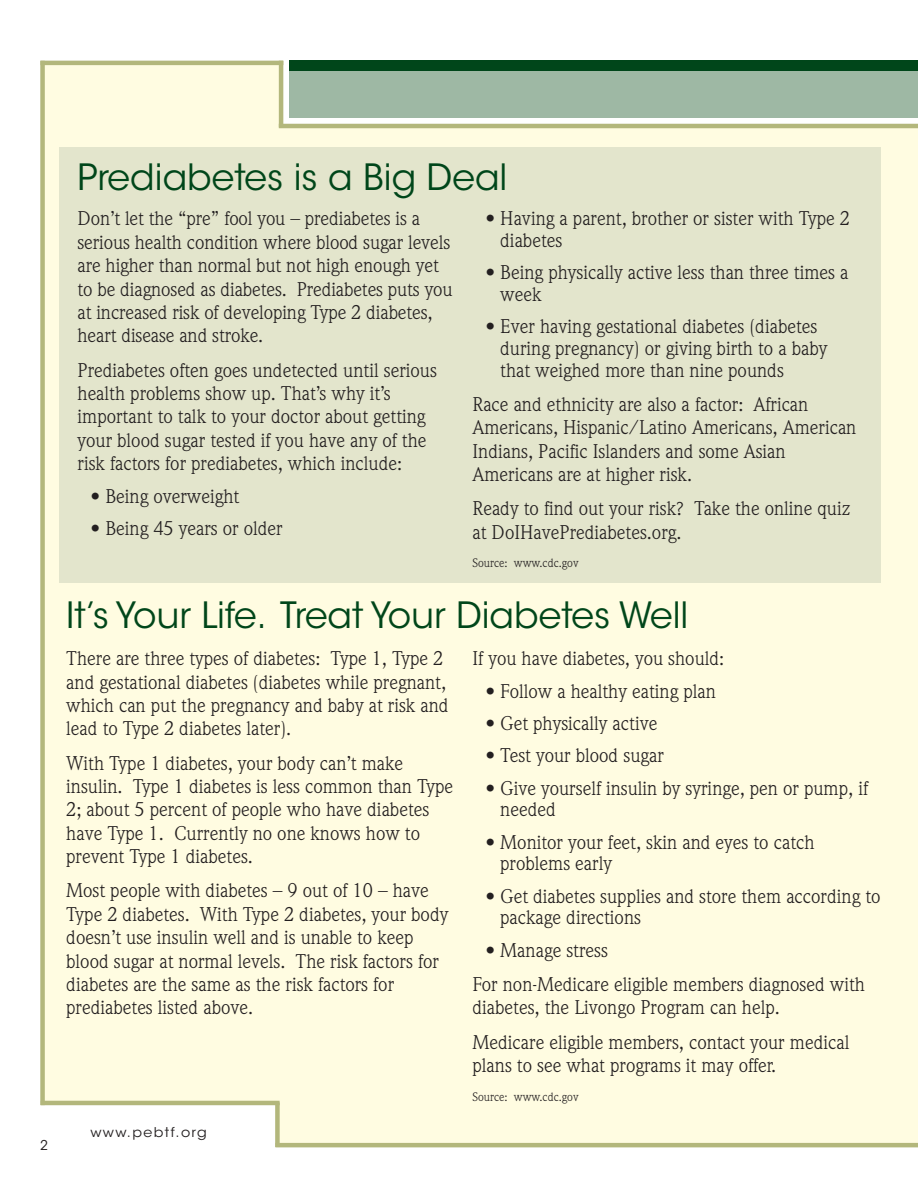
<style>
.page{position:relative;width:918px;height:1188px;background:#fff}
.page>*{position:absolute;margin:0;border:0;box-sizing:border-box;transform-origin:0 0}
.t1{font:36px "ITC Avant Garde Std";color:#00461a}
.t2{font:19.5px/23.4px "Weidemann";color:#231f20}
.t3{font:13.5px "ITC Avant Garde Std";color:#231f20}
.t4{font:13.35px "ITC Avant Garde Std";letter-spacing:.1em;color:#231f20;scale:1.06 1}
.t5{font:12px "Weidemann";color:#231f20}
</style>
<div class="page">
<div style="left:43px;top:62px;width:875px;height:1081px;background:#fffce1"></div>
<div style="left:275px;top:1102px;width:5px;height:45px;background:#b3b77c"></div>
<div style="left:289px;top:61px;width:629px;height:16px;background:#00461a"></div>
<div style="left:289px;top:72px;width:629px;height:46px;background:#9eb8a4"></div>
<hr style="left:40px;top:61px;width:243px;height:4px;background:#b3b77c">
<hr style="left:279px;top:61px;width:4px;height:66px;background:#b3b77c">
<hr style="left:279px;top:124px;width:639px;height:4px;background:#b3b77c">
<hr style="left:41px;top:1101px;width:239px;height:4px;background:#b3b77c">
<hr style="left:275px;top:1143px;width:643px;height:4px;background:#b3b77c">
<div style="left:40px;top:61px;width:5px;height:1044px;background:#b3b77c"></div>
<div style="left:60px;top:147px;width:821px;height:435px;background:#e3e5cc"></div>
<p class="t3" style="left:40px;top:1140px;width:9px">2</p>
<h1 class="t1" style="left:78px;top:164px;width:431px">Prediabetes is a Big Deal</h1>
<p class="t2" style="left:78px;top:209px;width:377px">Don’t let the “pre” fool you – prediabetes is a serious health condition where blood sugar levels are higher than normal but not high enough yet to be diagnosed as diabetes. Prediabetes puts you at increased risk of developing Type 2 diabetes, heart disease and stroke.</p>
<p class="t2" style="left:78px;top:360px;width:361px">Prediabetes often goes undetected until serious health problems show up. That’s why it’s important to talk to your doctor about getting your blood sugar tested if you have any of the risk factors for prediabetes, which include:</p>
<p class="t2" style="left:91px;top:486px;width:150px">• Being overweight</p>
<p class="t2" style="left:91px;top:518px;width:194px">• Being 45 years or older</p>
<p class="t2" style="left:500px;top:210px;width:351px;line-height:21.6px;text-indent:-15px">• Having a parent, brother or sister with Type 2 diabetes</p>
<p class="t2" style="left:500px;top:264px;width:350px;line-height:21.6px;text-indent:-15px">• Being physically active less than three times a week</p>
<p class="t2" style="left:500px;top:318px;width:329px;line-height:21.6px;text-indent:-15px">• Ever having gestational diabetes (diabetes during pregnancy) or giving birth to a baby that weighed more than nine pounds</p>
<p class="t2" style="left:473px;top:394px;width:385px">Race and ethnicity are also a factor: African Americans, Hispanic/Latino Americans, American Indians, Pacific Islanders and some Asian Americans are at higher risk.</p>
<p class="t2" style="left:473px;top:499px;width:379px">Ready to find out your risk? Take the online quiz at DoIHavePrediabetes.org.</p>
<p class="t5" style="left:472px;top:559px;width:108px">Source: www.cdc.gov</p>
<h1 class="t1" style="left:66px;top:602px;width:624px">It’s Your Life. Treat Your Diabetes Well</h1>
<p class="t2" style="left:66px;top:648px;width:384px">There are three types of diabetes: Type 1, Type 2 and gestational diabetes (diabetes while pregnant, which can put the pregnancy and baby at risk and lead to Type 2 diabetes later).</p>
<p class="t2" style="left:66px;top:753px;width:388px">With Type 1 diabetes, your body can’t make insulin. Type 1 diabetes is less common than Type 2; about 5 percent of people who have diabetes have Type 1. Currently no one knows how to prevent Type 1 diabetes.</p>
<p class="t2" style="left:66px;top:881px;width:384px">Most people with diabetes – 9 out of 10 – have Type 2 diabetes. With Type 2 diabetes, your body doesn’t use insulin well and is unable to keep blood sugar at normal levels. The risk factors for diabetes are the same as the risk factors for prediabetes listed above.</p>
<p class="t4" style="left:90px;top:1127px;width:111px">www.pebtf.org</p>
<p class="t2" style="left:473px;top:648px;width:253px">If you have diabetes, you should:</p>
<p class="t2" style="left:486px;top:681px;width:232px">• Follow a healthy eating plan</p>
<p class="t2" style="left:486px;top:713px;width:173px">• Get physically active</p>
<p class="t2" style="left:486px;top:746px;width:180px">• Test your blood sugar</p>
<p class="t2" style="left:500px;top:779px;width:369px;line-height:21.6px;text-indent:-15px">• Give yourself insulin by syringe, pen or pump, if needed</p>
<p class="t2" style="left:500px;top:833px;width:316px;line-height:21.6px;text-indent:-15px">• Monitor your feet, skin and eyes to catch problems early</p>
<p class="t2" style="left:500px;top:887px;width:382px;line-height:21.6px;text-indent:-15px">• Get diabetes supplies and store them according to package directions</p>
<p class="t2" style="left:473px;top:935px;width:394px;line-height:34.2px;text-indent:13px">• Manage stress<br>For non-Medicare eligible members diagnosed with</p>
<p class="t2" style="left:473px;top:992px;width:378px;line-height:34.2px">diabetes, the Livongo Program can help.<br>Medicare eligible members, contact your medical</p>
<p class="t2" style="left:473px;top:1055px;width:305px">plans to see what programs it may offer.</p>
<p class="t5" style="left:472px;top:1092px;width:108px">Source: www.cdc.gov</p>
</div>
